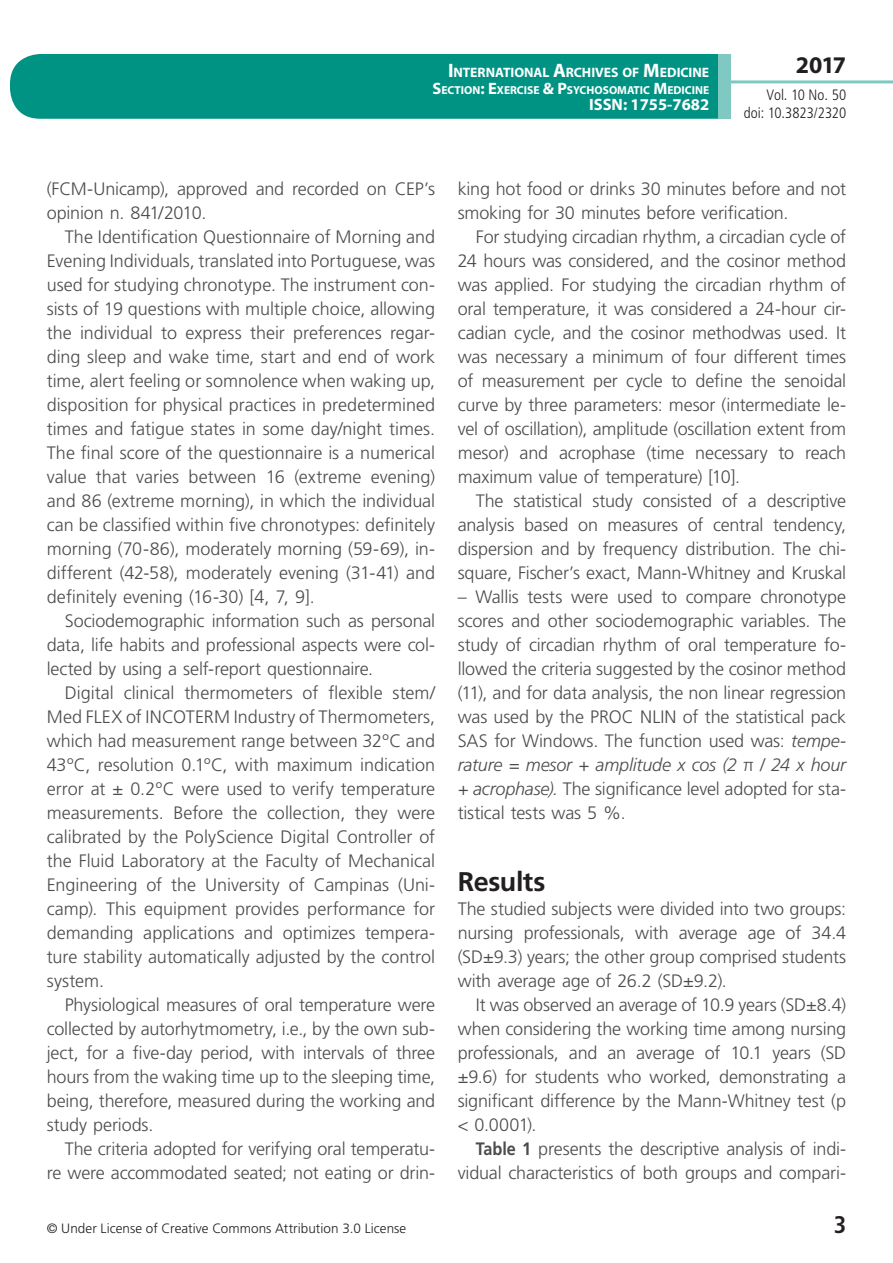
<style>
.page{position:relative;width:893px;height:1263px;background:#fff}
.page>*{position:absolute;margin:0;border:0;box-sizing:border-box;transform-origin:0 0}
.t1{font:700 27px "Frutiger LT Std";letter-spacing:-.02em;color:#231f20}
.t2{font:700 24px "Myriad Pro";color:#231f20}
.t3{font:700 condensed 24px "Frutiger LT Std";color:#231f20}
.t4{font:300 18px/24px "Frutiger LT Std";letter-spacing:-.01em;color:#4b4c4d;text-align:justify}
.t5{font:700 16.5px "Myriad Pro";color:#fff}
.t6{font:300 condensed 15px/18px "Frutiger LT Std";color:#231f20;text-align:right}
.t7{font:700 13.65px "Myriad Pro";letter-spacing:-.005em;color:#fff}
.t8{font:300 13.5px "Frutiger LT Std";letter-spacing:.005em;color:#231f20}
.t9{font:700 11.55px "Myriad Pro";color:#fff}
.s1{font-size:19.5px}
.s2{font-size:16.5px}
.s3{font-style:italic}
.s4{font-weight:700}
</style>
<div class="page">
<div style="left:10px;top:54px;width:775px;height:65px;background:#009384;border-radius:30px"></div>
<div style="left:732px;top:0;width:161px;height:157px;background:#fff"></div>
<hr style="left:730px;top:80px;width:163px;height:3px;background:#80c9c2">
<div style="left:718px;top:54px;width:13px;height:65px;background:#80c9c2"></div>
<p class="t7" style="left:448px;top:64px;width:263px"><span class="s1">I</span>NTERNATIONAL <span class="s1">A</span>RCHIVES OF <span class="s1">M</span>EDICINE</p>
<p class="t9" style="left:432px;top:82px;width:278px"><span class="s2">S</span>ECTION<span class="s2">: E</span>XERCISE <span class="s2">&amp; P</span>SYCHOSOMATIC <span class="s2">M</span>EDICINE</p>
<p class="t5" style="left:589px;top:94px;width:122px">ISSN: 1755-7682</p>
<h2 class="t2" style="left:796px;top:49px;width:52px">2017</h2>
<p class="t6" style="left:744px;top:86px;width:104px">Vol. 10 No. 50 doi: 10.3823/2320</p>
<p class="t4" style="left:47px;top:177px;width:390px">(FCM-Unicamp), approved and recorded on CEP’s opinion n. 841/2010.</p>
<p class="t4" style="left:47px;top:225px;width:390px;text-indent:18px">The Identification Questionnaire of Morning and Evening Individuals, translated into Portuguese, was used for studying chronotype. The instrument con&shy;sists of 19 questions with multiple choice, allowing the individual to express their preferences regar&shy;ding sleep and wake time, start and end of work time, alert feeling or somnolence when waking up, disposition for physical practices in predetermined times and fatigue states in some day/night times.<br>The final score of the questionnaire is a numerical value that varies between 16 (extreme evening) and 86 (extreme morning), in which the individual can be classified within five chronotypes: definitely morning (70-86), moderately morning (59-69), in&shy;different (42-58), moderately evening (31-41) and definitely evening (16-30) [4, 7, 9].</p>
<p class="t4" style="left:47px;top:609px;width:390px;text-indent:18px">Sociodemographic information such as personal data, life habits and professional aspects were col&shy;lected by using a self-report questionnaire.</p>
<p class="t4" style="left:47px;top:681px;width:390px;text-indent:18px">Digital clinical thermometers of flexible stem/ Med FLEX of INCOTERM Industry of Thermometers, which had measurement range between 32ºC and 43ºC, resolution 0.1ºC, with maximum indication error at ± 0.2ºC were used to verify temperature measurements. Before the collection, they were calibrated by the PolyScience Digital Controller of the Fluid Laboratory at the Faculty of Mechanical Engineering of the University of Campinas (Uni&shy;camp)<span class="s3">.</span> This equipment provides performance for demanding applications and optimizes tempera&shy;ture stability automatically adjusted by the control system.</p>
<p class="t4" style="left:47px;top:993px;width:390px;text-indent:18px">Physiological measures of oral temperature were collected by autorhytmometry, i.e., by the own sub&shy;ject, for a five-day period, with intervals of three hours from the waking time up to the sleeping time, being, therefore, measured during the working and study periods.</p>
<p class="t4" style="left:47px;top:1137px;width:390px;text-align:right">The criteria adopted for verifying oral temperatu&shy;re were accommodated seated; not eating or drin-</p>
<p class="t4" style="left:458px;top:177px;width:390px">king hot food or drinks 30 minutes before and not smoking for 30 minutes before verification.</p>
<p class="t4" style="left:458px;top:225px;width:390px;text-indent:18px">For studying circadian rhythm, a circadian cycle of 24 hours was considered, and the cosinor method was applied. For studying the circadian rhythm of oral temperature, it was considered a 24-hour cir&shy;cadian cycle, and the cosinor methodwas used. It was necessary a minimum of four different times of measurement per cycle to define the senoidal curve by three parameters: mesor (intermediate le&shy;vel of oscillation), amplitude (oscillation extent from mesor) and acrophase (time necessary to reach maximum value of temperature) [10].</p>
<p class="t4" style="left:458px;top:489px;width:390px;text-indent:18px">The statistical study consisted of a descriptive analysis based on measures of central tendency, dispersion and by frequency distribution. The chi&shy;square, Fischer’s exact, Mann-Whitney and Kruskal</p>
<p class="t4" style="left:458px;top:585px;width:390px">– Wallis tests were used to compare chronotype scores and other sociodemographic variables. The study of circadian rhythm of oral temperature fo&shy;llowed the criteria suggested by the cosinor method (11), and for data analysis, the non linear regression was used by the PROC NLIN of the statistical pack SAS for Windows. The function used was: <span class="s3">tempe&shy;rature = mesor + amplitude x cos (2</span> π <span class="s3">/ 24 x hour + acrophase).</span> The significance level adopted for sta&shy;tistical tests was 5 %.</p>
<h1 class="t1" style="left:458px;top:866px;width:89px">Results</h1>
<p class="t4" style="left:458px;top:897px;width:390px">The studied subjects were divided into two groups: nursing professionals, with average age of 34.4 (SD±9.3) years; the other group comprised students with average age of 26.2 (SD±9.2).</p>
<p class="t4" style="left:458px;top:993px;width:390px;text-indent:18px">It was observed an average of 10.9 years (SD±8.4) when considering the working time among nursing professionals, and an average of 10.1 years (SD ±9.6) for students who worked, demonstrating a significant difference by the Mann-Whitney test (p &lt; 0.0001).</p>
<p class="t4" style="left:458px;top:1137px;width:390px;text-align:right"><span class="s4">Table 1</span> presents the descriptive analysis of indi&shy;vidual characteristics of both groups and compari-</p>
<p class="t8" style="left:47px;top:1220px;width:361px">© Under License of Creative Commons Attribution 3.0 License</p>
<h2 class="t3" style="left:834px;top:1210px;width:14px">3</h2>
</div>
